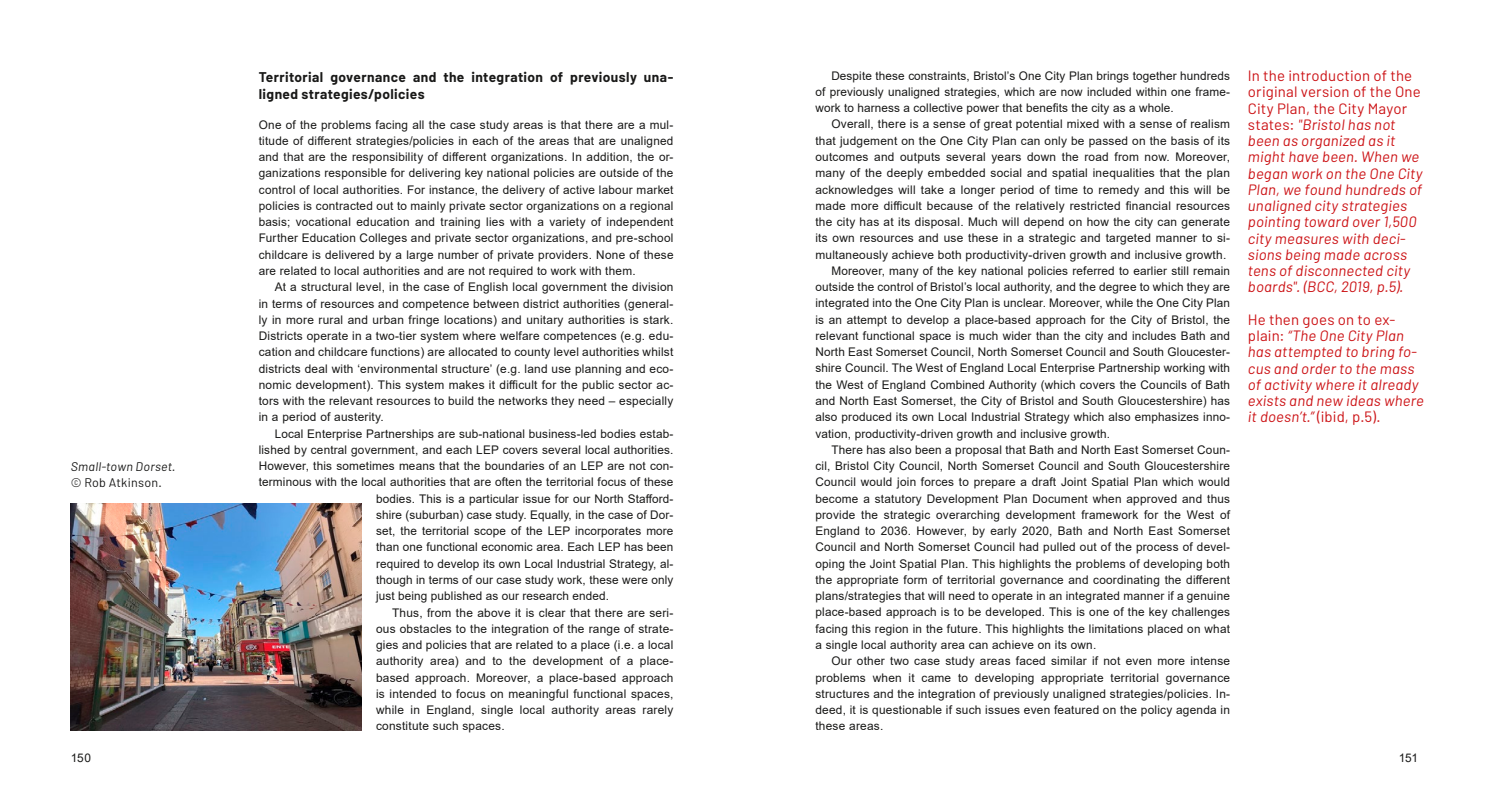
<style>
.page{position:relative;width:1489px;height:798px;background:#fff}
.page>*{position:absolute;margin:0;border:0;box-sizing:border-box;transform-origin:0 0}
.t1{font:italic 15px/16.2px "Barlow";letter-spacing:.01em;color:#cc1316}
.t2{font:700 13.75px/16.2px "Barlow";letter-spacing:.03em;color:#191918}
.t3{font:italic 12.5px "Barlow";letter-spacing:.025em;color:#191918}
.t4{font:12.5px "Barlow";letter-spacing:.02em;color:#191918}
.t5{font:11.88px/16.2px "Arial";letter-spacing:.02em;color:#191918;text-align:justify}
.s1{font-style:normal}
</style>
<div class="page">
<img style="left:70px;top:503px;width:292px;height:227px">
<p class="t3" style="left:71px;top:458px;width:106px">Small-town Dorset.</p>
<p class="t4" style="left:71px;top:475px;width:93px">© Rob Atkinson.</p>
<p class="t2" style="left:259px;top:69px;width:416px">Territorial governance and the integration of previously una&shy;ligned strategies/policies</p>
<p class="t5" style="left:259px;top:116px;width:416px">One of the problems facing all the case study areas is that there are a mul&shy;titude of different strategies/policies in each of the areas that are unaligned and that are the responsibility of different organizations. In addition, the or&shy;ganizations responsible for delivering key national policies are outside of the control of local authorities. For instance, the delivery of active labour market policies is contracted out to mainly private sector organizations on a regional basis; vocational education and training lies with a variety of independent Further Education Colleges and private sector organizations, and pre-school childcare is delivered by a large number of private providers. None of these are related to local authorities and are not required to work with them.</p>
<p class="t5" style="left:259px;top:279px;width:416px;text-indent:16px">At a structural level, in the case of English local government the division in terms of resources and competence between district authorities (general&shy;ly in more rural and urban fringe locations) and unitary authorities is stark.<br>Districts operate in a two-tier system where welfare competences (e.g. edu&shy;cation and childcare functions) are allocated to county level authorities whilst districts deal with ‘environmental structure’ (e.g. land use planning and eco&shy;nomic development). This system makes it difficult for the public sector ac&shy;tors with the relevant resources to build the networks they need – especially in a period of austerity.</p>
<p class="t5" style="left:275px;top:425px;width:400px">Local Enterprise Partnerships are sub-national business-led bodies estab-</p>
<p class="t5" style="left:259px;top:441px;width:416px">lished by central government, and each LEP covers several local authorities.</p>
<p class="t5" style="left:259px;top:457px;width:416px">However, this sometimes means that the boundaries of an LEP are not con-</p>
<p class="t5" style="left:259px;top:474px;width:416px">terminous with the local authorities that are often the territorial focus of these</p>
<p class="t5" style="left:376px;top:490px;width:299px">bodies. This is a particular issue for our North Stafford-</p>
<p class="t5" style="left:376px;top:506px;width:299px">shire (suburban) case study. Equally, in the case of Dor-</p>
<p class="t5" style="left:376px;top:522px;width:299px">set, the territorial scope of the LEP incorporates more</p>
<p class="t5" style="left:376px;top:539px;width:299px">than one functional economic area. Each LEP has been</p>
<p class="t5" style="left:376px;top:555px;width:299px">required to develop its own Local Industrial Strategy, al-</p>
<p class="t5" style="left:376px;top:571px;width:299px">though in terms of our case study work, these were only</p>
<p class="t5" style="left:376px;top:587px;width:234px">just being published as our research ended.</p>
<p class="t5" style="left:392px;top:604px;width:283px">Thus, from the above it is clear that there are seri-</p>
<p class="t5" style="left:376px;top:620px;width:299px">ous obstacles to the integration of the range of strate-</p>
<p class="t5" style="left:376px;top:636px;width:299px">gies and policies that are related to a place (i.e. a local</p>
<p class="t5" style="left:376px;top:652px;width:299px">authority area) and to the development of a place-</p>
<p class="t5" style="left:376px;top:669px;width:299px">based approach. Moreover, a place-based approach</p>
<p class="t5" style="left:376px;top:685px;width:299px">is intended to focus on meaningful functional spaces,</p>
<p class="t5" style="left:376px;top:701px;width:299px">while in England, single local authority areas rarely</p>
<p class="t5" style="left:376px;top:717px;width:130px">constitute such spaces.</p>
<p class="t5" style="left:815px;top:67px;width:416px;text-indent:16px">Despite these constraints, Bristol’s One City Plan brings together hundreds of previously unaligned strategies, which are now included within one frame&shy;work to harness a collective power that benefits the city as a whole.</p>
<p class="t5" style="left:831px;top:116px;width:400px">Overall, there is a sense of great potential mixed with a sense of realism</p>
<p class="t5" style="left:815px;top:132px;width:416px">that judgement on the One City Plan can only be passed on the basis of its</p>
<p class="t5" style="left:815px;top:148px;width:416px">outcomes and outputs several years down the road from now. Moreover,</p>
<p class="t5" style="left:815px;top:165px;width:416px">many of the deeply embedded social and spatial inequalities that the plan</p>
<p class="t5" style="left:815px;top:181px;width:416px">acknowledges will take a longer period of time to remedy and this will be</p>
<p class="t5" style="left:815px;top:197px;width:416px">made more difficult because of the relatively restricted financial resources</p>
<p class="t5" style="left:815px;top:213px;width:416px">the city has at its disposal. Much will depend on how the city can generate</p>
<p class="t5" style="left:815px;top:230px;width:416px">its own resources and use these in a strategic and targeted manner to si-</p>
<p class="t5" style="left:815px;top:246px;width:412px">multaneously achieve both productivity-driven growth and inclusive growth.</p>
<p class="t5" style="left:831px;top:262px;width:400px">Moreover, many of the key national policies referred to earlier still remain</p>
<p class="t5" style="left:815px;top:278px;width:416px">outside the control of Bristol’s local authority, and the degree to which they are</p>
<p class="t5" style="left:815px;top:295px;width:416px">integrated into the One City Plan is unclear. Moreover, while the One City Plan</p>
<p class="t5" style="left:815px;top:311px;width:416px">is an attempt to develop a place-based approach for the City of Bristol, the</p>
<p class="t5" style="left:815px;top:327px;width:416px">relevant functional space is much wider than the city and includes Bath and</p>
<p class="t5" style="left:815px;top:343px;width:416px">North East Somerset Council, North Somerset Council and South Gloucester-</p>
<p class="t5" style="left:815px;top:360px;width:416px">shire Council. The West of England Local Enterprise Partnership working with</p>
<p class="t5" style="left:815px;top:376px;width:416px">the West of England Combined Authority (which covers the Councils of Bath</p>
<p class="t5" style="left:815px;top:392px;width:416px">and North East Somerset, the City of Bristol and South Gloucestershire) has</p>
<p class="t5" style="left:815px;top:408px;width:416px">also produced its own Local Industrial Strategy which also emphasizes inno-</p>
<p class="t5" style="left:815px;top:425px;width:296px">vation, productivity-driven growth and inclusive growth.</p>
<p class="t5" style="left:831px;top:441px;width:400px">There has also been a proposal that Bath and North East Somerset Coun-</p>
<p class="t5" style="left:815px;top:457px;width:416px">cil, Bristol City Council, North Somerset Council and South Gloucestershire</p>
<p class="t5" style="left:815px;top:473px;width:416px">Council would join forces to prepare a draft Joint Spatial Plan which would</p>
<p class="t5" style="left:815px;top:490px;width:416px">become a statutory Development Plan Document when approved and thus</p>
<p class="t5" style="left:815px;top:506px;width:416px">provide the strategic overarching development framework for the West of</p>
<p class="t5" style="left:815px;top:522px;width:416px">England to 2036. However, by early 2020, Bath and North East Somerset</p>
<p class="t5" style="left:815px;top:538px;width:416px">Council and North Somerset Council had pulled out of the process of devel-</p>
<p class="t5" style="left:815px;top:555px;width:416px">oping the Joint Spatial Plan. This highlights the problems of developing both</p>
<p class="t5" style="left:815px;top:571px;width:416px">the appropriate form of territorial governance and coordinating the different</p>
<p class="t5" style="left:815px;top:587px;width:416px">plans/strategies that will need to operate in an integrated manner if a genuine</p>
<p class="t5" style="left:815px;top:603px;width:416px">place-based approach is to be developed. This is one of the key challenges</p>
<p class="t5" style="left:815px;top:620px;width:416px">facing this region in the future. This highlights the limitations placed on what</p>
<p class="t5" style="left:815px;top:636px;width:282px">a single local authority area can achieve on its own.</p>
<p class="t5" style="left:831px;top:652px;width:400px">Our other two case study areas faced similar if not even more intense</p>
<p class="t5" style="left:815px;top:668px;width:416px">problems when it came to developing appropriate territorial governance</p>
<p class="t5" style="left:815px;top:685px;width:416px">structures and the integration of previously unaligned strategies/policies. In-</p>
<p class="t5" style="left:815px;top:701px;width:416px">deed, it is questionable if such issues even featured on the policy agenda in</p>
<p class="t5" style="left:815px;top:717px;width:69px">these areas.</p>
<p class="t1" style="left:1247px;top:67px;width:176px"><span class="s1">In the introduction of the original version of the One<br>City Plan, the City Mayor states:</span> "Bristol has not been as organized as it might have been. When we began work on the One City<br>Plan, we found hundreds of unaligned city strategies pointing toward over 1,500 city measures with deci&shy;sions being made across tens of disconnected city boards". (BCC, 2019, p.5).</p>
<p class="t1" style="left:1247px;top:311px;width:177px"><span class="s1">He then goes on to ex&shy;plain:</span> “The One City Plan has attempted to bring fo&shy;cus and order to the mass of activity where it already exists and new ideas where it doesn’t.” <span class="s1">(ibid, p.5).</span></p>
<p class="t5" style="left:71px;top:749px;width:22px">150</p>
<p class="t5" style="left:1398px;top:749px;width:21px">151</p>
</div>
